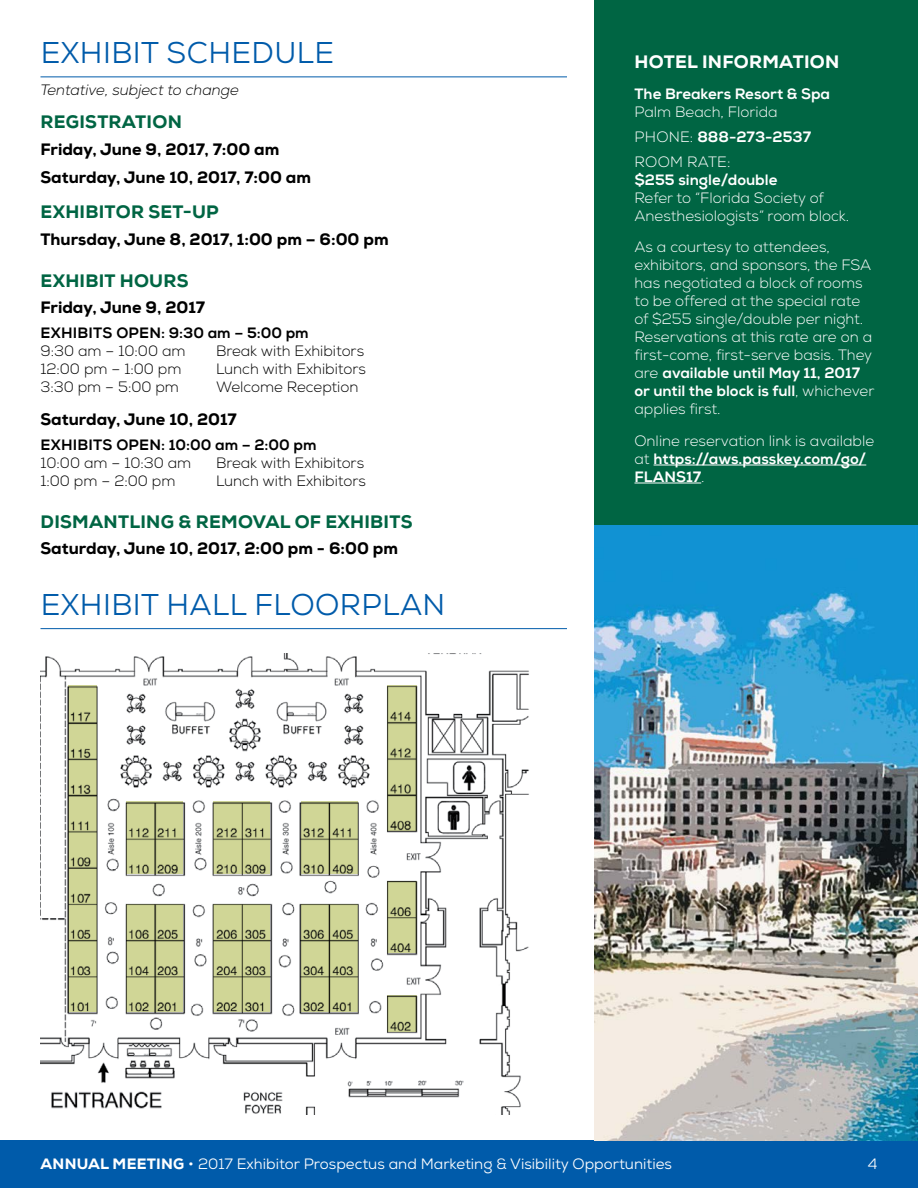
<style>
.page{position:relative;width:918px;height:1188px;background:#fff}
.page>*{position:absolute;margin:0;border:0;box-sizing:border-box;transform-origin:0 0}
.t1{font:30px "Nexa";letter-spacing:.015em;color:#005baa}
.Header_2{font:800 18px "Nexa";letter-spacing:.015em;color:#006543}
.Header_2-2{font:800 18px "Nexa";letter-spacing:.015em;color:#fff}
.Subheader{font:800 16.5px "Nexa";color:#000}
.Body{font:300 15px/18px "Nexa";color:#fff}
.Body-2{font:300 15px "Nexa";color:#000}
.t2{font:15px "Nexa";color:#fff}
.Body-3{font:800 15px/18px "Nexa";color:#fff}
.Body-4{font:800 15px "Nexa";letter-spacing:.015em;color:#000}
.Body-5{font:italic 300 15px "Nexa";color:#000}
.s1{font-weight:300}
.s2{font-weight:800}
</style>
<div class="page">
<div style="left:0;top:1141px;width:918px;height:47px;background:#005baa"></div>
<div style="left:594px;top:0;width:324px;height:1141px;background:#006543"></div>
<hr style="left:40px;top:76px;width:527px;height:1px;background:#005baa">
<hr style="left:40px;top:628px;width:527px;height:1px;background:#005baa">
<img style="left:40px;top:654px;width:489px;height:460px">
<svg style="left:68px;top:685px;width:29px;height:327px;background:#b9bf86"></svg>
<svg style="left:126px;top:904px;width:57px;height:108px;background:#b9be85"></svg>
<svg style="left:126px;top:802px;width:57px;height:72px;background:#bac086"></svg>
<svg style="left:213px;top:904px;width:57px;height:108px;background:#babf86"></svg>
<svg style="left:213px;top:802px;width:57px;height:72px;background:#bbc187"></svg>
<svg style="left:301px;top:904px;width:57px;height:108px;background:#b9bf86"></svg>
<svg style="left:301px;top:802px;width:57px;height:72px;background:#bbc087"></svg>
<svg style="left:387px;top:685px;width:29px;height:145px;background:#b8bd85"></svg>
<svg style="left:387px;top:995px;width:29px;height:36px"></svg>
<svg style="left:387px;top:881px;width:29px;height:71px;background:#b7bd84"></svg>
<hr style="left:654px;top:465px;width:212px;height:1px;background:#fff">
<hr style="left:634px;top:483px;width:67px;height:1px;background:#fff">
<img style="left:594px;top:526px;width:324px;height:615px">
<p class="t1" style="left:41px;top:34px;width:295px">EXHIBIT SCHEDULE</p>
<p class="Body-5" style="left:40px;top:80px;width:200px">Tentative, subject to change</p>
<p class="Header_2" style="left:41px;top:111px;width:143px">REGISTRATION</p>
<p class="Subheader" style="left:40px;top:139px;width:240px">Friday, June 9, 2017, 7:00 am</p>
<p class="Subheader" style="left:40px;top:167px;width:272px">Saturday, June 10, 2017, 7:00 am</p>
<p class="Header_2" style="left:41px;top:201px;width:180px">EXHIBITOR SET-UP</p>
<p class="Subheader" style="left:40px;top:229px;width:350px">Thursday, June 8, 2017, 1:00 pm – 6:00 pm</p>
<p class="Header_2" style="left:41px;top:269px;width:149px">EXHIBIT HOURS</p>
<p class="Subheader" style="left:40px;top:297px;width:166px">Friday, June 9, 2017</p>
<p class="Body-4" style="left:41px;top:324px;width:270px">EXHIBITS OPEN: 9:30 am – 5:00 pm</p>
<p class="Body-2" style="left:40px;top:342px;width:147px">9:30 am – 10:00 am</p>
<p class="Body-2" style="left:216px;top:342px;width:150px">Break with Exhibitors</p>
<p class="Body-2" style="left:40px;top:360px;width:142px">12:00 pm – 1:00 pm</p>
<p class="Body-2" style="left:216px;top:360px;width:151px">Lunch with Exhibitors</p>
<p class="Body-2" style="left:40px;top:378px;width:140px">3:30 pm – 5:00 pm</p>
<p class="Body-2" style="left:216px;top:378px;width:144px">Welcome Reception</p>
<p class="Subheader" style="left:40px;top:409px;width:198px">Saturday, June 10, 2017</p>
<p class="Body-4" style="left:41px;top:436px;width:277px">EXHIBITS OPEN: 10:00 am – 2:00 pm</p>
<p class="Body-2" style="left:40px;top:454px;width:152px">10:00 am – 10:30 am</p>
<p class="Body-2" style="left:216px;top:454px;width:150px">Break with Exhibitors</p>
<p class="Body-2" style="left:40px;top:472px;width:136px">1:00 pm – 2:00 pm</p>
<p class="Body-2" style="left:216px;top:472px;width:151px">Lunch with Exhibitors</p>
<p class="Header_2" style="left:41px;top:510px;width:373px">DISMANTLING &amp; REMOVAL OF EXHIBITS</p>
<p class="Subheader" style="left:40px;top:538px;width:359px">Saturday, June 10, 2017, 2:00 pm - 6:00 pm</p>
<p class="t1" style="left:41px;top:585px;width:406px">EXHIBIT HALL FLOORPLAN</p>
<p class="Header_2-2" style="left:635px;top:50px;width:206px">HOTEL INFORMATION</p>
<p class="Body-3" style="left:634px;top:85px;width:197px">The Breakers Resort &amp; Spa<br><span class="s1">Palm Beach, Florida</span></p>
<p class="Body-3" style="left:635px;top:128px;width:178px"><span class="s1">PHONE:</span> 888-273-2537</p>
<p class="Body" style="left:634px;top:153px;width:216px">ROOM RATE:<br><span class="s2">$255 single/double<br></span>Refer to “Florida Society of<br>Anesthesiologists” room block.</p>
<p class="Body" style="left:634px;top:238px;width:241px">As a courtesy to attendees, exhibitors, and sponsors, the FSA has negotiated a block of rooms to be offered at the special rate of $255 single/double per night.<br>Reservations at this rate are on a first-come, first-serve basis. They are <span class="s2">available until May 11, 2017 or until the block is full</span>, whichever applies first.</p>
<p class="Body" style="left:634px;top:432px;width:241px">Online reservation link is available at <span class="s2">https://aws.passkey.com/go/<br>FLANS17</span>.</p>
<p class="t2" style="left:41px;top:1154px;width:633px"><span class="s2">ANNUAL MEETING</span> • 2017 Exhibitor Prospectus and Marketing &amp; Visibility Opportunities</p>
<p class="t2" style="left:868px;top:1154px;width:11px">4</p>
</div>
